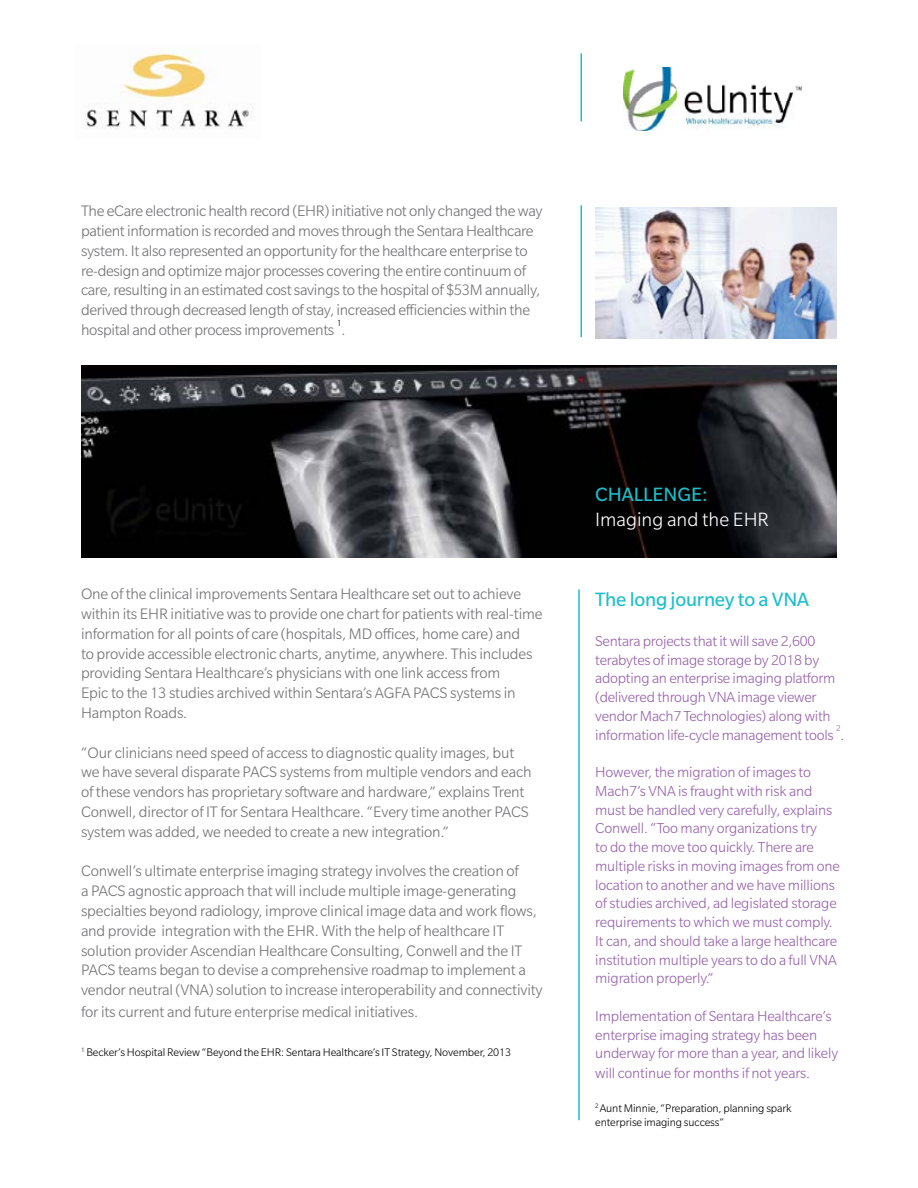
<style>
.page{position:relative;width:918px;height:1188px;background:#fff}
.page>*{position:absolute;margin:0;border:0;box-sizing:border-box;transform-origin:0 0}
.t1{font:21px "Slate Std";letter-spacing:-.01em;color:#1cbeca}
.t2{font:300 21px "Slate Std";color:#fff}
.t3{font:300 16.5px/19.8px "Slate Std";letter-spacing:-.01em;color:#717073}
.t4{font:300 15.75px/18.8px "Slate Std";letter-spacing:-.01em;color:#9561a9}
.t5{font:300 12px/14.4px "Slate Std";letter-spacing:-.01em;color:#000}
.t6{font:300 9.6px "Slate Std";color:#000}
.t7{font:300 9.15px "Slate Std";color:#9561a9}
</style>
<div class="page">
<img style="left:81px;top:366px;width:756px;height:192px">
<hr style="left:580px;top:53px;width:2px;height:68px;background:#1cbeca">
<hr style="left:578px;top:590px;width:2px;height:530px;background:#1cbeca">
<img style="left:623px;top:68px;width:178px;height:62px">
<img style="left:84px;top:50px;width:170px;height:80px">
<hr style="left:580px;top:205px;width:2px;height:132px;background:#1cbeca">
<img style="left:595px;top:207px;width:242px;height:132px">
<p class="t3" style="left:81px;top:201px;width:463px">The eCare electronic health record (EHR) initiative not only changed the way patient information is recorded and moves through the Sentara Healthcare system. It also represented an opportunity for the healthcare enterprise to re-design and optimize major processes covering the entire continuum of care, resulting in an estimated cost savings to the hospital of $53M annually, derived through decreased length of stay, increased efficiencies within the hospital and other process improvements .</p>
<p class="t6" style="left:337px;top:319px;width:6px">1</p>
<p class="t3" style="left:81px;top:584px;width:463px">One of the clinical improvements Sentara Healthcare set out to achieve within its EHR initiative was to provide one chart for patients with real-time information for all points of care (hospitals, MD offices, home care) and<br>to provide accessible electronic charts, anytime, anywhere. This includes providing Sentara Healthcare’s physicians with one link access from<br>Epic to the 13 studies archived within Sentara’s AGFA PACS systems in Hampton Roads.</p>
<p class="t3" style="left:81px;top:742px;width:452px">“Our clinicians need speed of access to diagnostic quality images, but we have several disparate PACS systems from multiple vendors and each of these vendors has proprietary software and hardware,” explains Trent Conwell, director of IT for Sentara Healthcare. “Every time another PACS system was added, we needed to create a new integration.”</p>
<p class="t3" style="left:81px;top:861px;width:463px">Conwell’s ultimate enterprise imaging strategy involves the creation of<br>a PACS agnostic approach that will include multiple image-generating specialties beyond radiology, improve clinical image data and work flows, and provide integration with the EHR. With the help of healthcare IT solution provider Ascendian Healthcare Consulting, Conwell and the IT PACS teams began to devise a comprehensive roadmap to implement a vendor neutral (VNA) solution to increase interoperability and connectivity</p>
<p class="t3" style="left:81px;top:1002px;width:339px">for its current and future enterprise medical initiatives.</p>
<p class="t5" style="left:81px;top:1045px;width:432px"><sup>1</sup> Becker’s Hospital Review “Beyond the EHR: Sentara Healthcare’s IT Strategy, November, 2013</p>
<p class="t1" style="left:595px;top:483px;width:114px">CHALLENGE:</p>
<p class="t2" style="left:595px;top:509px;width:175px">Imaging and the EHR</p>
<p class="t1" style="left:595px;top:588px;width:215px">The long journey to a VNA</p>
<p class="t4" style="left:595px;top:631px;width:251px">Sentara projects that it will save 2,600 terabytes of image storage by 2018 by adopting an enterprise imaging platform (delivered through VNA image viewer vendor Mach7 Technologies) along with information life-cycle management tools .</p>
<p class="t7" style="left:836px;top:724px;width:6px">2</p>
<p class="t4" style="left:595px;top:763px;width:246px">However, the migration of images to Mach7’s VNA is fraught with risk and must be handled very carefully, explains Conwell. “Too many organizations try<br>to do the move too quickly. There are multiple risks in moving images from one location to another and we have millions of studies archived, ad legislated storage requirements to which we must comply.<br>It can, and should take a large healthcare institution multiple years to do a full VNA migration properly.”</p>
<p class="t4" style="left:595px;top:1006px;width:245px">Implementation of Sentara Healthcare’s enterprise imaging strategy has been underway for more than a year, and likely will continue for months if not years.</p>
<p class="t5" style="left:595px;top:1101px;width:198px"><sup>2</sup> Aunt Minnie, “Preparation, planning spark enterprise imaging success”</p>
</div>
